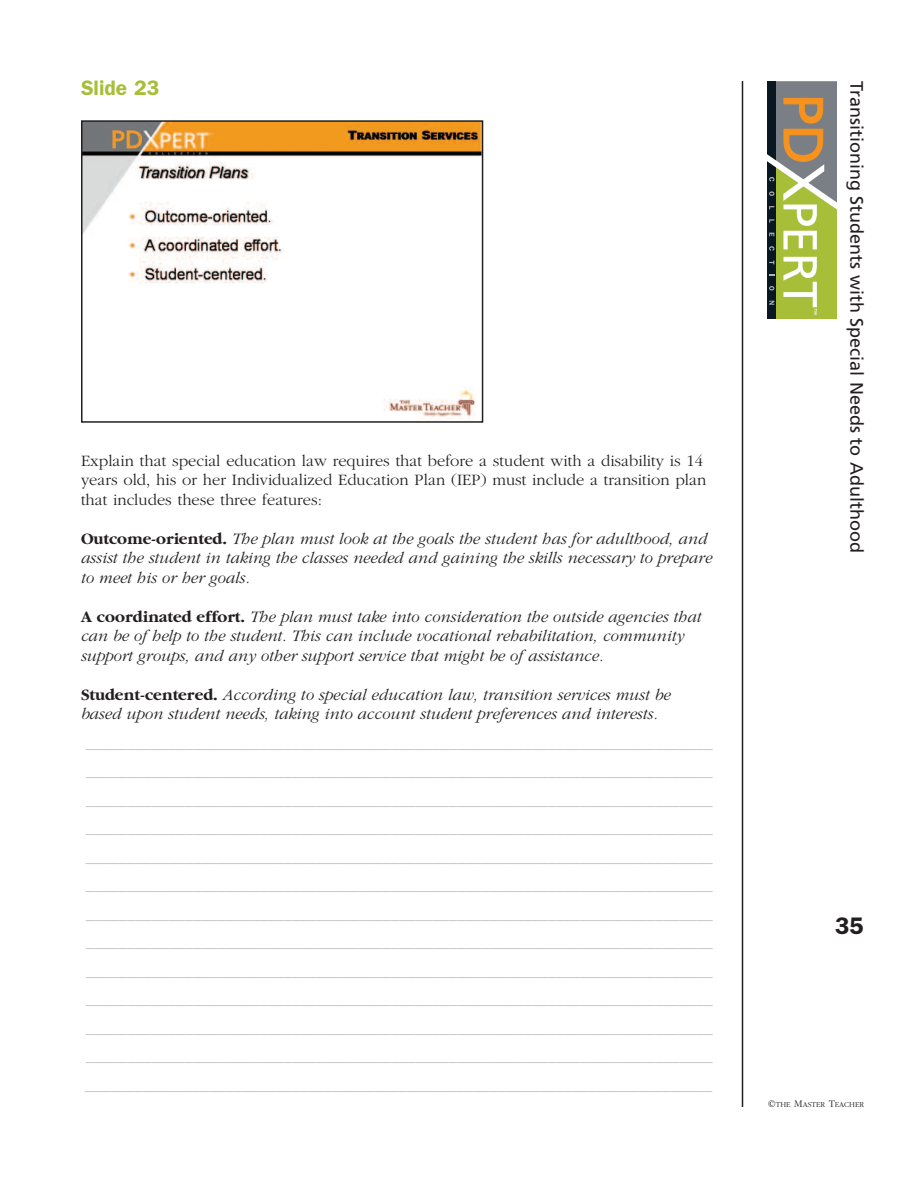
<style>
.page{position:relative;width:918px;height:1188px;background:#fff}
.page>*{position:absolute;margin:0;border:0;box-sizing:border-box;transform-origin:0 0}
.t1{font:600 24px "Franklin Gothic";color:#231f20}
.t2{font:600 21px "Franklin Gothic";color:#a7be39}
.t3{font:18px "Frutiger";color:#231f20}
.t4{font:300 16.5px/28.5px "Garamond";color:#bcbdc0;text-align:justify}
.t5{font:italic 300 16.5px/19.5px "Garamond";color:#231f20}
.t6{font:300 16.5px/19.5px "Garamond";color:#231f20}
.t7{font:300 7.8px "Garamond";color:#231f20}
.s1{font-weight:700;font-style:normal}
.s2{font-size:10.5px}
</style>
<div class="page">
<hr style="left:742px;top:81px;width:1px;height:1026px;background:#231f20">
<svg style="left:767px;top:81px;width:70px;height:238px;background:#959b62"></svg>
<img style="left:84px;top:123px;width:396px;height:297px">
<div style="left:81px;top:120px;width:402px;height:303px;border:2px solid #231f20"></div>
<p class="t2" style="left:81px;top:81px;width:80px">Slide 23</p>
<p class="t6" style="left:81px;top:450px;width:627px">Explain that special education law requires that before a student with a disability is 14 years old, his or her Individualized Education Plan (IEP) must include a transition plan that includes these three features:</p>
<p class="t5" style="left:81px;top:528px;width:633px"><span class="s1">Outcome-oriented.</span> The plan must look at the goals the student has for adulthood, and assist the student in taking the classes needed and gaining the skills necessary to prepare to meet his or her goals.</p>
<p class="t5" style="left:81px;top:606px;width:622px"><span class="s1">A coordinated effort.</span> The plan must take into consideration the outside agencies that can be of help to the student. This can include vocational rehabilitation, community support groups, and any other support service that might be of assistance.</p>
<p class="t5" style="left:81px;top:684px;width:591px"><span class="s1">Student-centered.</span> According to special education law, transition services must be based upon student needs, taking into account student preferences and interests.</p>
<p class="t4" style="left:85px;top:728px;width:629px">____________________________________________________________________________ ____________________________________________________________________________ ____________________________________________________________________________ ____________________________________________________________________________ ____________________________________________________________________________ ____________________________________________________________________________ ____________________________________________________________________________ ____________________________________________________________________________ ____________________________________________________________________________ ____________________________________________________________________________ ____________________________________________________________________________ ____________________________________________________________________________ ____________________________________________________________________________</p>
<p class="t3" style="left:864px;top:81px;width:473px;rotate:90deg">Transitioning Students with Special Needs to Adulthood</p>
<h1 class="t1" style="left:835px;top:918px;width:30px">35</h1>
<p class="t7" style="left:768px;top:1100px;width:98px"><span class="s2">©</span>THE <span class="s2">M</span>ASTER <span class="s2">T</span>EACHER</p>
</div>
